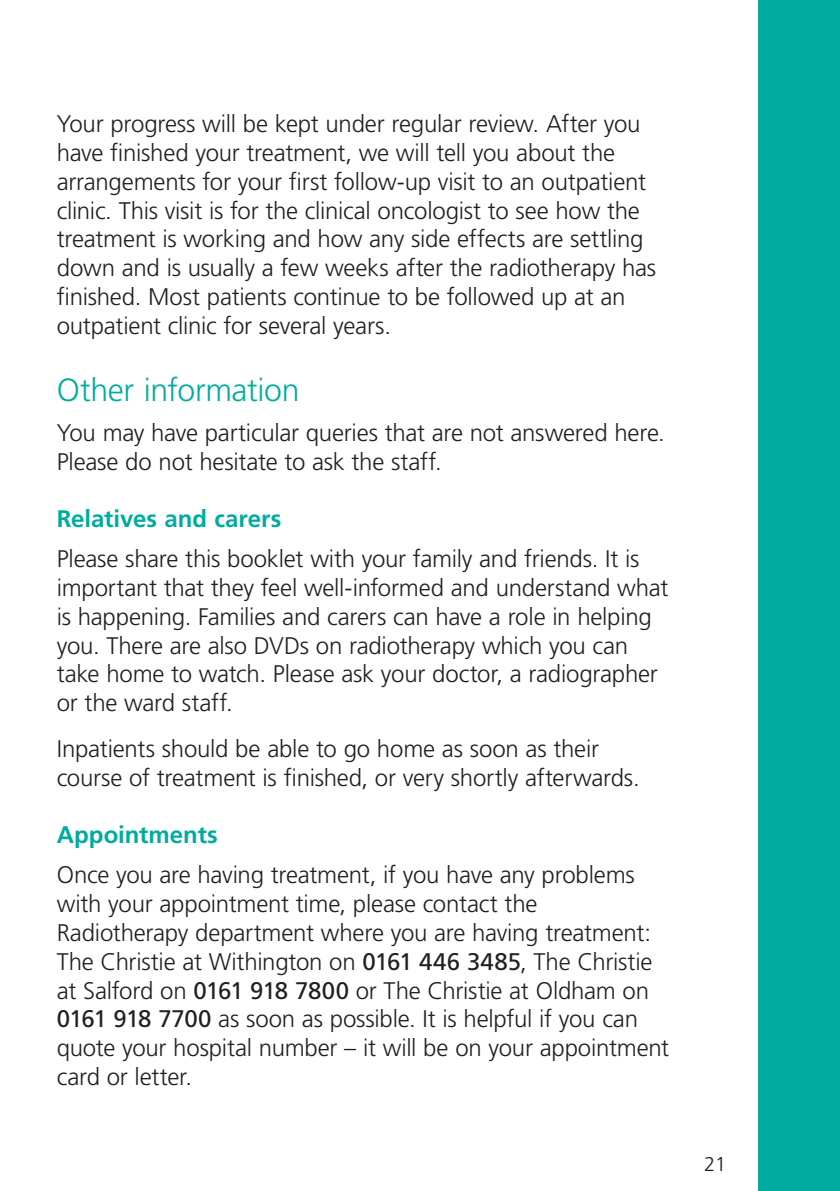
<style>
.page{position:relative;width:840px;height:1191px;background:#fff}
.page>*{position:absolute;margin:0;border:0;box-sizing:border-box;transform-origin:0 0}
.t1{font:300 32px "Frutiger";letter-spacing:-.01em;color:#00aca0}
.t2{font:300 24px/28.8px "Frutiger";letter-spacing:-.01em;color:#231f20}
.t3{font:700 24px "Frutiger";color:#00aca0}
.t4{font:300 20px "Frutiger";color:#231f20}
.s1{font-weight:400}
</style>
<div class="page">
<div style="left:758px;top:0;width:81px;height:1191px;background:#00aca0"></div>
<p class="t2" style="left:57px;top:109px;width:600px">Your progress will be kept under regular review. After you have finished your treatment, we will tell you about the arrangements for your first follow-up visit to an outpatient clinic. This visit is for the clinical oncologist to see how the treatment is working and how any side effects are settling down and is usually a few weeks after the radiotherapy has finished. Most patients continue to be followed up at an outpatient clinic for several years.</p>
<h1 class="t1" style="left:57px;top:372px;width:244px">Other information</h1>
<p class="t2" style="left:57px;top:418px;width:604px">You may have particular queries that are not answered here.<br>Please do not hesitate to ask the staff.</p>
<p class="t3" style="left:57px;top:504px;width:226px">Relatives and carers</p>
<p class="t2" style="left:57px;top:544px;width:613px">Please share this booklet with your family and friends. It is important that they feel well-informed and understand what is happening. Families and carers can have a role in helping you. There are also DVDs on radiotherapy which you can take home to watch. Please ask your doctor, a radiographer or the ward staff.</p>
<p class="t2" style="left:57px;top:734px;width:579px">Inpatients should be able to go home as soon as their course of treatment is finished, or very shortly afterwards.</p>
<p class="t3" style="left:57px;top:820px;width:163px">Appointments</p>
<p class="t2" style="left:57px;top:860px;width:613px">Once you are having treatment, if you have any problems with your appointment time, please contact the Radiotherapy department where you are having treatment:<br>The Christie at Withington on <span class="s1">0161 446 3485</span>, The Christie at Salford on <span class="s1">0161 918 7800</span> or The Christie at Oldham on <span class="s1">0161 918 7700</span> as soon as possible. It is helpful if you can quote your hospital number – it will be on your appointment card or letter.</p>
<p class="t4" style="left:703px;top:1152px;width:24px">21</p>
</div>
